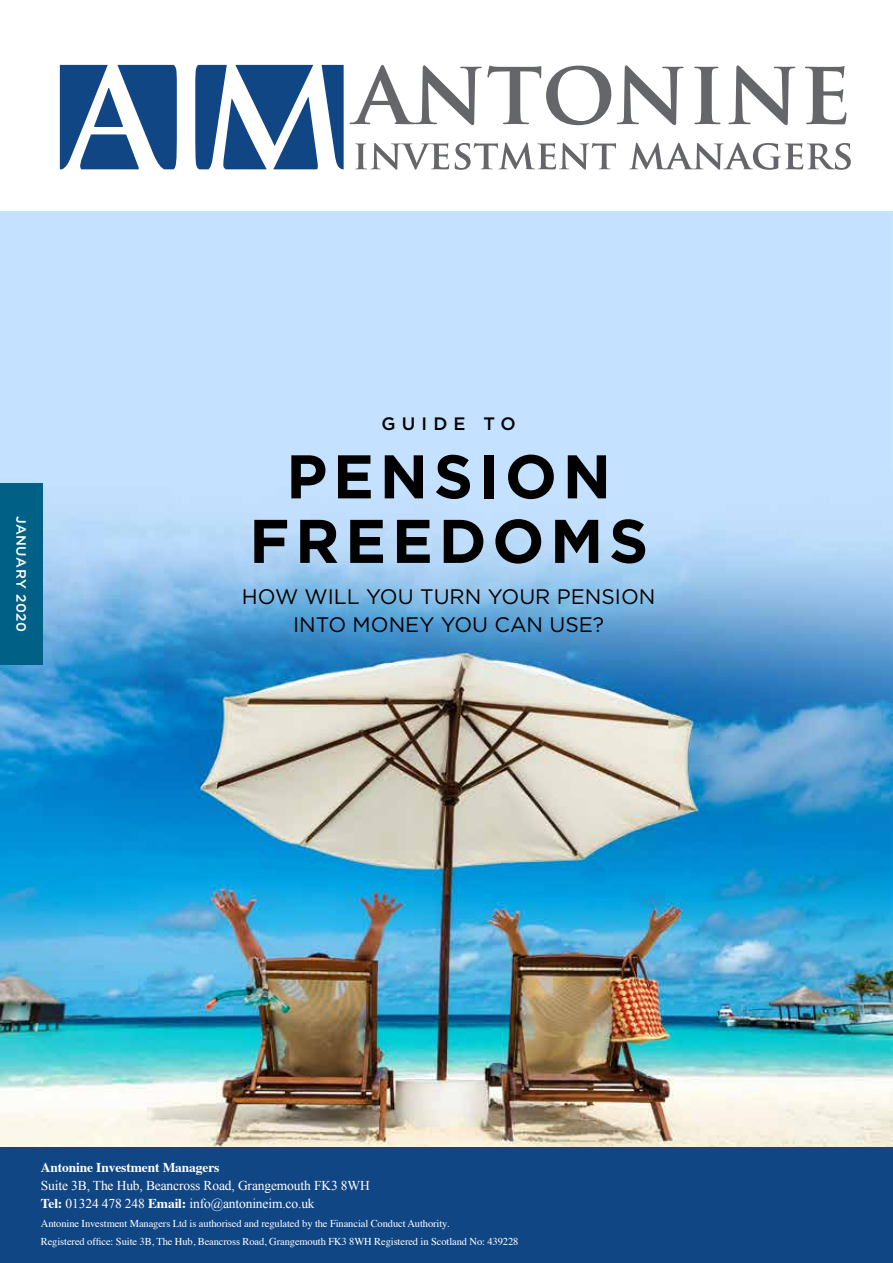
<style>
.page{position:relative;width:893px;height:1263px;background:#fff}
.page>*{position:absolute;margin:0;border:0;box-sizing:border-box;transform-origin:0 0}
.t1{font:700 61.5px/64.5px "Gotham HTF";letter-spacing:.09em;color:#000;text-align:center}
.t2{font:21px/27.6px "Gotham HTF";color:#000;text-align:center}
.t3{font:500 18px "Gotham HTF";letter-spacing:.34em;color:#000}
.t4{font:13.5px/18px "Times New Roman";letter-spacing:-.01em;color:#fff}
.t5{font:700 13.5px "Times";letter-spacing:-.01em;color:#fff}
.t6{font:500 13.5px "Gotham HTF";letter-spacing:.04em;color:#fff}
.t7{font:10.5px/18px "Times";letter-spacing:-.01em;color:#fff}
.s1{font-family:"Times";font-weight:700}
</style>
<div class="page">
<img style="left:0;top:212px;width:893px;height:935px">
<div style="left:0;top:483px;width:43px;height:182px;background:#006086"></div>
<div style="left:0;top:1147px;width:893px;height:116px;background:#114684"></div>
<svg style="left:195px;top:65px;width:149px;height:104px"></svg>
<svg style="left:60px;top:65px;width:117px;height:104px"></svg>
<svg style="left:350px;top:65px;width:261px;height:60px"></svg>
<svg style="left:617px;top:65px;width:67px;height:60px"></svg>
<svg style="left:694px;top:67px;width:26px;height:57px"></svg>
<svg style="left:728px;top:65px;width:67px;height:60px"></svg>
<svg style="left:805px;top:66px;width:41px;height:58px"></svg>
<svg style="left:355px;top:143px;width:94px;height:27px"></svg>
<svg style="left:455px;top:143px;width:161px;height:27px"></svg>
<svg style="left:629px;top:143px;width:222px;height:27px"></svg>
<p class="t6" style="left:29px;top:516px;width:118px;rotate:90deg">JANUARY 2020</p>
<h3 class="t3" style="left:382px;top:413px;width:136px">GUIDE TO</h3>
<h1 class="t1" style="left:249px;top:443px;width:401px">PENSION<br>FREEDOMS</h1>
<h2 class="t2" style="left:242px;top:583px;width:415px">HOW WILL YOU TURN YOUR PENSION<br>INTO MONEY YOU CAN USE?</h2>
<p class="t5" style="left:41px;top:1161px;width:180px">Antonine Investment Managers</p>
<p class="t4" style="left:41px;top:1176px;width:330px">Suite 3B, The Hub, Beancross Road, Grangemouth FK3 8WH<br><span class="s1">Tel:</span> 01324 478 248 <span class="s1">Email:</span> info@antonineim.co.uk</p>
<p class="t7" style="left:41px;top:1215px;width:479px">Antonine Investment Managers Ltd is authorised and regulated by the Financial Conduct Authority.<br>Registered office: Suite 3B, The Hub, Beancross Road, Grangemouth FK3 8WH Registered in Scotland No: 439228</p>
</div>
